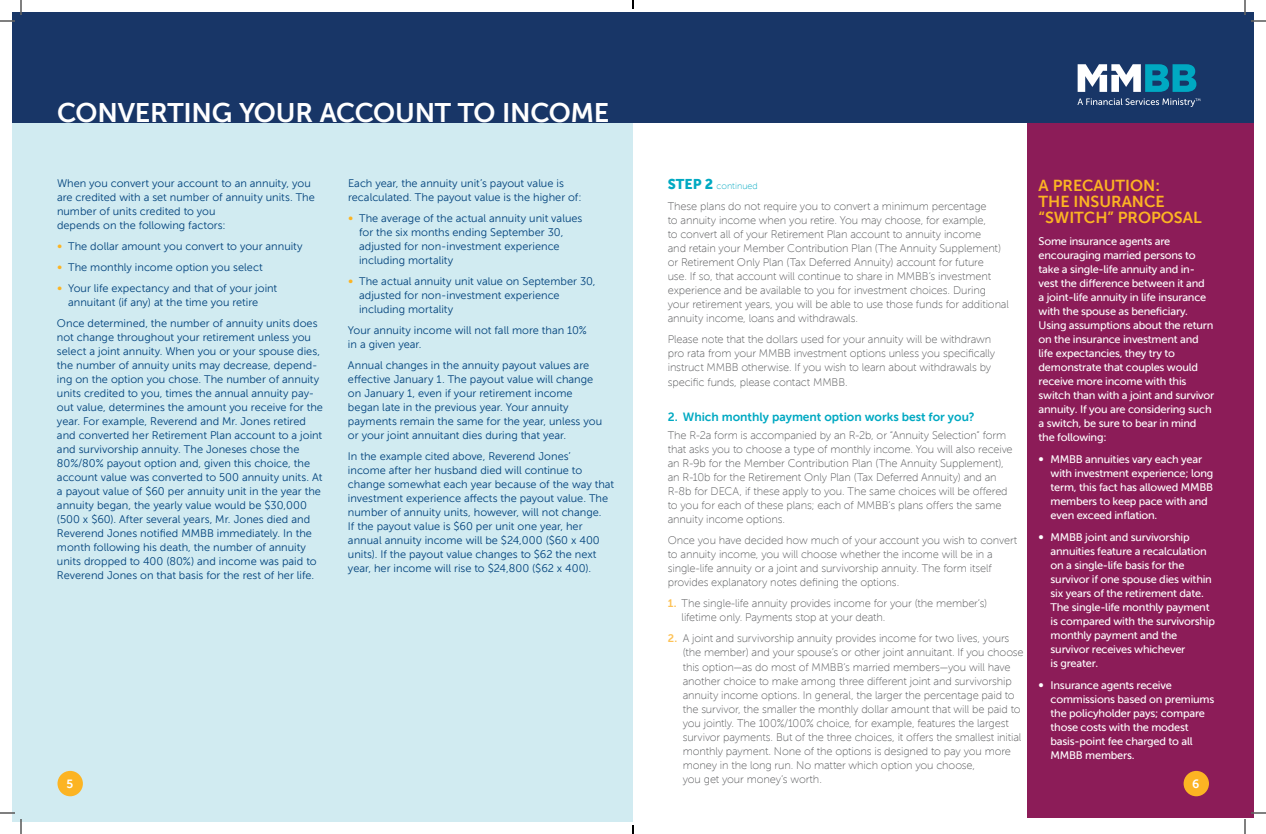
<style>
.page{position:relative;width:1266px;height:834px;background:#fff}
.page>*{position:absolute;margin:0;border:0;box-sizing:border-box;transform-origin:0 0}
.t1{font:27px "Museo Sans 700";letter-spacing:-.01em;color:#fff}
.t2{font:16px/16px "Museo Sans 700";color:#fcb423}
.t3{font:12px "Museo Sans 700";color:#00a9c2}
.t4{font:12px "Museo Sans 700";color:#fff}
.t5{font:11px/14px "Museo Sans 300";color:#01427c}
.t6{font:11px/14px "Museo Sans 100";letter-spacing:-.01em;color:#57585a}
.t7{font:11px/14px "Museo Sans 500";letter-spacing:-.02em;color:#fff}
.t8{font:9px "Museo Sans 100";color:#00a9c2}
.s1{font-size:13px}
.s2{font-family:"Museo Sans 900";font-size:14px}
.s3{font-family:"Museo Sans 700";color:#fdc256}
.s4{font-size:13px;color:#fcb423}
</style>
<div class="page">
<div style="left:1028px;top:111px;width:226px;height:707px;background:#8c1c58"></div>
<div style="left:1184px;top:771px;width:25px;height:25px;background:#fcb423;border-radius:50%"></div>
<div style="left:12px;top:76px;width:621px;height:746px;background:#d1ebf1"></div>
<div style="left:57px;top:771px;width:26px;height:25px;background:#fcb423;border-radius:50%"></div>
<div style="left:12px;top:12px;width:1242px;height:111px;background:#183667"></div>
<svg style="left:1078px;top:64px;width:118px;height:28px"></svg>
<svg style="left:1077px;top:98px;width:123px;height:9px"></svg>
<svg style="left:0;top:0;width:22px;height:22px"></svg>
<svg style="left:0;top:812px;width:22px;height:22px"></svg>
<svg style="left:1244px;top:0;width:22px;height:22px"></svg>
<svg style="left:1244px;top:812px;width:22px;height:22px"></svg>
<svg style="left:632px;top:0;width:2px;height:9px"></svg>
<svg style="left:632px;top:825px;width:2px;height:9px"></svg>
<h1 class="t1" style="left:57px;top:98px;width:554px">CONVERTING YOUR ACCOUNT TO INCOME</h1>
<h2 class="t2" style="left:1039px;top:177px;width:165px">A PRECAUTION:<br>THE INSURANCE “SWITCH” PROPOSAL</h2>
<p class="t7" style="left:1039px;top:234px;width:177px">Some insurance agents are encouraging married persons to take a single-life annuity and in&shy;vest the difference between it and<br>a joint-life annuity in life insurance with the spouse as beneficiary.<br>Using assumptions about the return on the insurance investment and life expectancies, they try to demonstrate that couples would receive more income with this switch than with a joint and survivor annuity. If you are considering such a switch, be sure to bear in mind the following:</p>
<p class="t7" style="left:1051px;top:452px;width:164px;text-indent:-12px"><span class="s1">•</span> MMBB annuities vary each year with investment experience; long term, this fact has allowed MMBB members to keep pace with and even exceed inflation.</p>
<p class="t7" style="left:1051px;top:530px;width:166px;text-indent:-12px"><span class="s1">•</span> MMBB joint and survivorship annuities feature a recalculation on a single-life basis for the survivor if one spouse dies within six years of the retirement date.<br>The single-life monthly payment is compared with the survivorship monthly payment and the survivor receives whichever<br>is greater.</p>
<p class="t7" style="left:1051px;top:678px;width:165px;text-indent:-12px"><span class="s1">•</span> Insurance agents receive commissions based on premiums the policyholder pays; compare those costs with the modest basis-point fee charged to all<br>MMBB members.</p>
<p class="t8" style="left:668px;top:182px;width:91px"><span class="s2">STEP 2</span> continued</p>
<p class="t6" style="left:668px;top:200px;width:343px">These plans do not require you to convert a minimum percentage<br>to annuity income when you retire. You may choose, for example,<br>to convert all of your Retirement Plan account to annuity income<br>and retain your Member Contribution Plan (The Annuity Supplement) or Retirement Only Plan (Tax Deferred Annuity) account for future<br>use. If so, that account will continue to share in MMBB’s investment experience and be available to you for investment choices. During your retirement years, you will be able to use those funds for additional annuity income, loans and withdrawals.</p>
<p class="t6" style="left:668px;top:333px;width:329px">Please note that the dollars used for your annuity will be withdrawn pro rata from your MMBB investment options unless you specifically instruct MMBB otherwise. If you wish to learn about withdrawals by specific funds, please contact MMBB.</p>
<p class="t3" style="left:668px;top:411px;width:309px">2. Which monthly payment option works best for you?</p>
<p class="t6" style="left:668px;top:429px;width:346px">The R-2a form is accompanied by an R-2b, or “Annuity Selection” form that asks you to choose a type of monthly income. You will also receive an R-9b for the Member Contribution Plan (The Annuity Supplement), an R-10b for the Retirement Only Plan (Tax Deferred Annuity) and an R-8b for DECA, if these apply to you. The same choices will be offered to you for each of these plans; each of MMBB’s plans offers the same annuity income options.</p>
<p class="t6" style="left:668px;top:534px;width:351px">Once you have decided how much of your account you wish to convert to annuity income, you will choose whether the income will be in a single-life annuity or a joint and survivorship annuity. The form itself provides explanatory notes defining the options.</p>
<p class="t6" style="left:682px;top:597px;width:307px;text-indent:-14px"><span class="s3">1.</span> The single-life annuity provides income for your (the member’s) lifetime only. Payments stop at your death.</p>
<p class="t6" style="left:683px;top:632px;width:342px;text-indent:-15px"><span class="s3">2.</span> A joint and survivorship annuity provides income for two lives, yours (the member) and your spouse’s or other joint annuitant. If you choose this option—as do most of MMBB’s married members—you will have another choice to make among three different joint and survivorship annuity income options. In general, the larger the percentage paid to the survivor, the smaller the monthly dollar amount that will be paid to you jointly. The 100%/100% choice, for example, features the largest survivor payments. But of the three choices, it offers the smallest initial monthly payment. None of the options is designed to pay you more money in the long run. No matter which option you choose,<br>you get your money’s worth.</p>
<p class="t5" style="left:348px;top:177px;width:235px">Each year, the annuity unit’s payout value is recalculated. The payout value is the higher of:</p>
<p class="t5" style="left:359px;top:211px;width:225px;text-indent:-11px"><span class="s4">•</span> The average of the actual annuity unit values for the six months ending September 30, adjusted for non-investment experience including mortality</p>
<p class="t5" style="left:359px;top:274px;width:238px;text-indent:-11px"><span class="s4">•</span> The actual annuity unit value on September 30, adjusted for non-investment experience including mortality</p>
<p class="t5" style="left:348px;top:323px;width:240px">Your annuity income will not fall more than 10% in a given year.</p>
<p class="t5" style="left:348px;top:358px;width:256px">Annual changes in the annuity payout values are effective January 1. The payout value will change on January 1, even if your retirement income began late in the previous year. Your annuity payments remain the same for the year, unless you or your joint annuitant dies during that year.</p>
<p class="t5" style="left:348px;top:450px;width:268px">In the example cited above, Reverend Jones’<br>income after her husband died will continue to change somewhat each year because of the way that investment experience affects the payout value. The number of annuity units, however, will not change.<br>If the payout value is $60 per unit one year, her annual annuity income will be $24,000 ($60 x 400 units). If the payout value changes to $62 the next year, her income will rise to $24,800 ($62 x 400).</p>
<p class="t5" style="left:57px;top:176px;width:259px">When you convert your account to an annuity, you are credited with a set number of annuity units. The number of units credited to you<br>depends on the following factors:</p>
<p class="t5" style="left:57px;top:239px;width:247px"><span class="s4">•</span> The dollar amount you convert to your annuity</p>
<p class="t5" style="left:57px;top:260px;width:207px"><span class="s4">•</span> The monthly income option you select</p>
<p class="t5" style="left:68px;top:281px;width:211px;text-indent:-11px"><span class="s4">•</span> Your life expectancy and that of your joint annuitant (if any) at the time you retire</p>
<p class="t5" style="left:57px;top:316px;width:268px">Once determined, the number of annuity units does not change throughout your retirement unless you select a joint annuity. When you or your spouse dies, the number of annuity units may decrease, depend&shy;ing on the option you chose. The number of annuity units credited to you, times the annual annuity pay&shy;out value, determines the amount you receive for the year. For example, Reverend and Mr. Jones retired and converted her Retirement Plan account to a joint and survivorship annuity. The Joneses chose the 80%/80% payout option and, given this choice, the account value was converted to 500 annuity units. At a payout value of $60 per annuity unit in the year the annuity began, the yearly value would be $30,000 (500 x $60). After several years, Mr. Jones died and Reverend Jones notified MMBB immediately. In the month following his death, the number of annuity units dropped to 400 (80%) and income was paid to Reverend Jones on that basis for the rest of her life.</p>
<p class="t4" style="left:67px;top:777px;width:8px">5</p>
<p class="t4" style="left:1192px;top:777px;width:9px">6</p>
</div>
